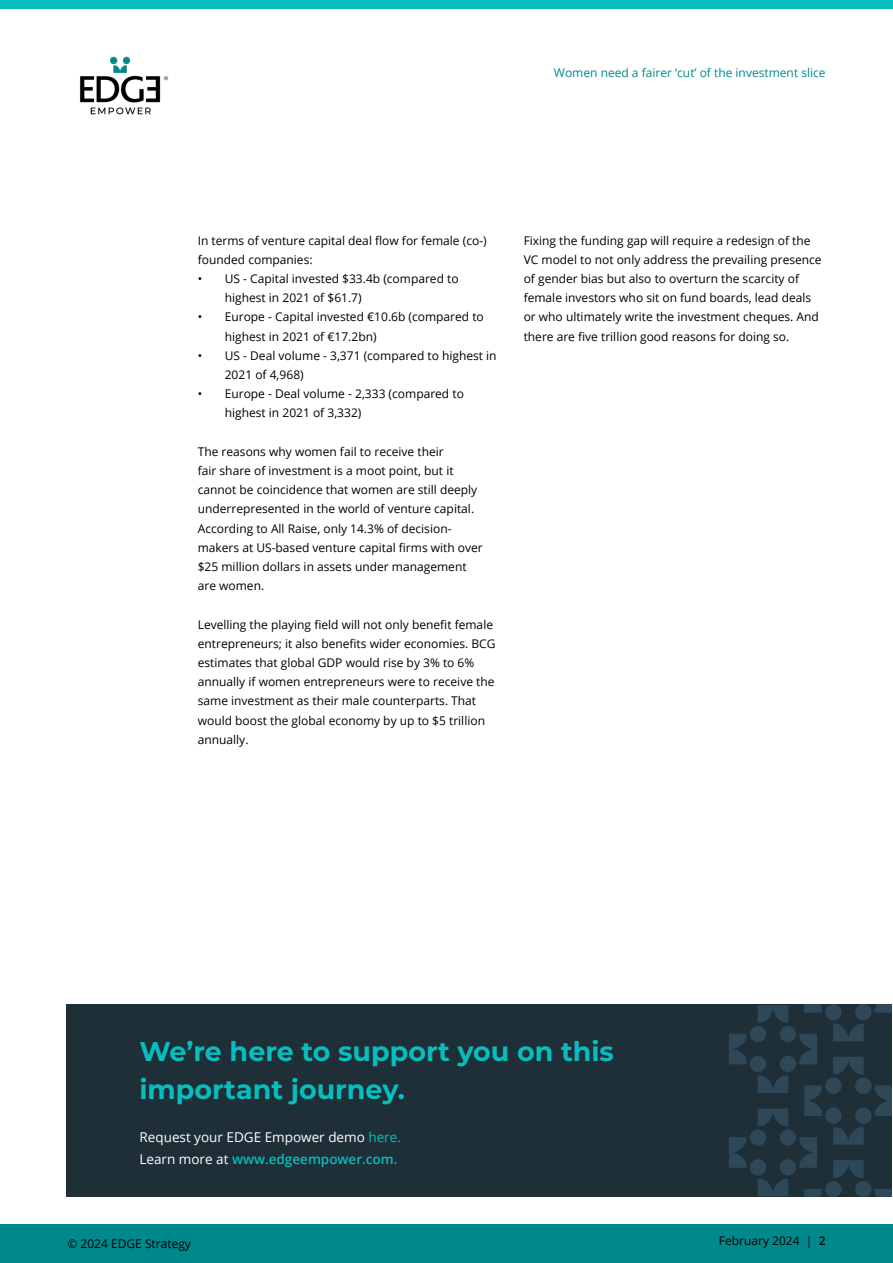
<style>
.page{position:relative;width:893px;height:1263px;background:#fff}
.page>*{position:absolute;margin:0;border:0;box-sizing:border-box;transform-origin:0 0}
.t1{font:700 27px/37.8px "Montserrat";color:#07bebe}
.t2{font:13.5px/21.6px "Open Sans";color:#fff}
.t3{font:12px/19.2px "Open Sans";color:#000}
.t4{font:12px "Open Sans";color:#00898c}
.s1{color:#07bebe}
.s2{font-weight:600;color:#07bebe}
.s3{font-weight:600}
</style>
<div class="page">
<img style="left:80px;top:56px;width:89px;height:59px">
<div style="left:66px;top:1005px;width:826px;height:192px;background:#1e2f38"></div>
<svg style="left:729px;top:1005px;width:163px;height:192px"></svg>
<div style="left:0;top:0;width:893px;height:9px;background:#07bebe"></div>
<div style="left:0;top:1225px;width:893px;height:38px;background:#00898c"></div>
<p class="t4" style="left:554px;top:64px;width:273px">Women need a fairer ‘cut’ of the investment slice</p>
<p class="t3" style="left:198px;top:230px;width:290px">In terms of venture capital deal flow for female (co-) founded companies:</p>
<p class="t3" style="left:225px;top:269px;width:235px;text-indent:-27px">• US - Capital invested $33.4b (compared to highest in 2021 of $61.7)</p>
<p class="t3" style="left:225px;top:307px;width:261px;text-indent:-27px">• Europe - Capital invested €10.6b (compared to highest in 2021 of €17.2bn)</p>
<p class="t3" style="left:225px;top:346px;width:273px;text-indent:-27px">• US - Deal volume - 3,371 (compared to highest in<br>2021 of 4,968)</p>
<p class="t3" style="left:225px;top:384px;width:241px;text-indent:-27px">• Europe - Deal volume - 2,333 (compared to highest in 2021 of 3,332)</p>
<p class="t3" style="left:198px;top:442px;width:287px">The reasons why women fail to receive their<br>fair share of investment is a moot point, but it cannot be coincidence that women are still deeply underrepresented in the world of venture capital.<br>According to All Raise, only 14.3% of decision&shy;makers at US-based venture capital firms with over $25 million dollars in assets under management are women.</p>
<p class="t3" style="left:198px;top:614px;width:299px">Levelling the playing field will not only benefit female entrepreneurs; it also benefits wider economies. BCG estimates that global GDP would rise by 3% to 6% annually if women entrepreneurs were to receive the same investment as their male counterparts. That would boost the global economy by up to $5 trillion annually.</p>
<p class="t3" style="left:524px;top:230px;width:300px">Fixing the funding gap will require a redesign of the VC model to not only address the prevailing presence of gender bias but also to overturn the scarcity of female investors who sit on fund boards, lead deals or who ultimately write the investment cheques. And there are five trillion good reasons for doing so.</p>
<h1 class="t1" style="left:140px;top:1031px;width:476px">We’re here to support you on this important journey.</h1>
<p class="t2" style="left:140px;top:1126px;width:263px">Request your EDGE Empower demo <span class="s1">here.<br></span>Learn more at <span class="s2">www.edgeempower.com.</span></p>
<p class="t3" style="left:67px;top:1234px;width:125px">© 2024 EDGE Strategy</p>
<p class="t3" style="left:719px;top:1231px;width:108px">February 2024 | <span class="s3">2</span></p>
</div>
